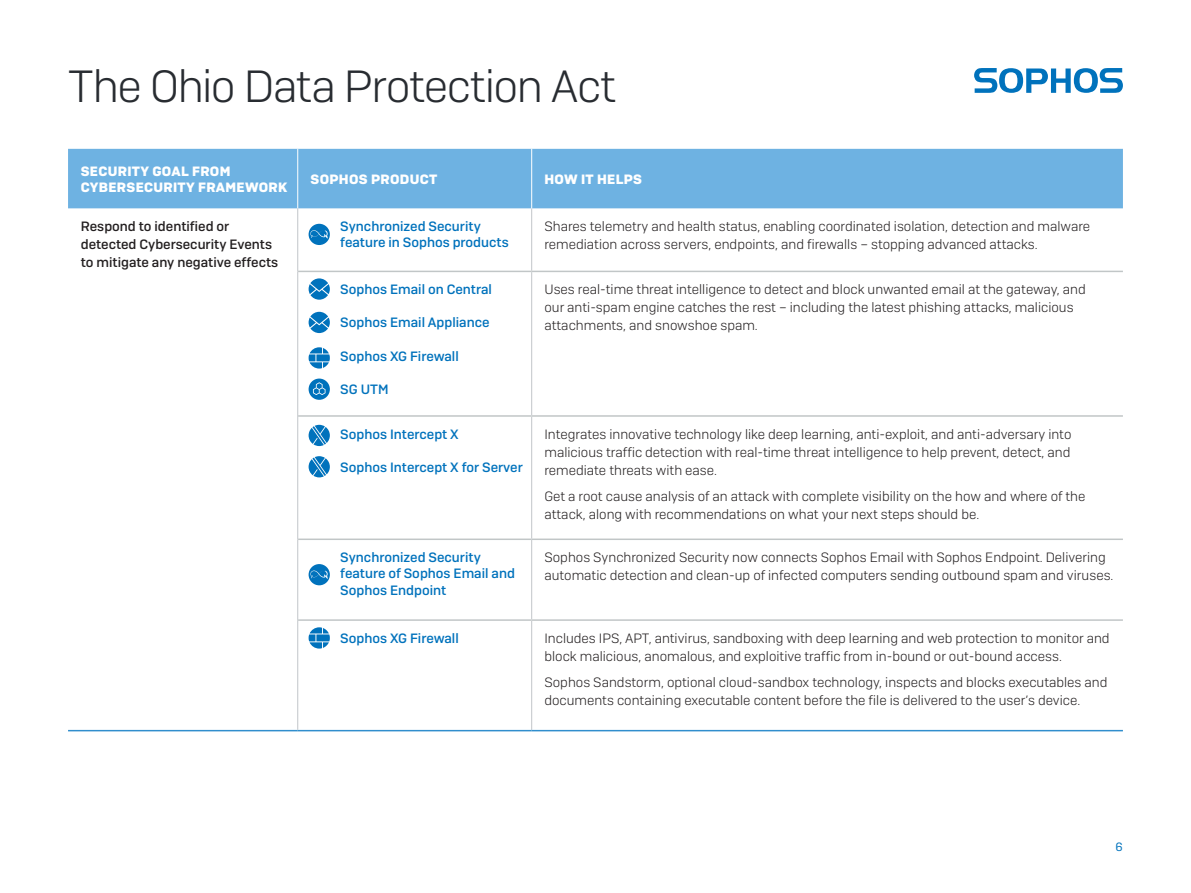
<style>
.page{position:relative;width:1191px;height:893px;background:#fff}
.page>*{position:absolute;margin:0;border:0;box-sizing:border-box;transform-origin:0 0}
.t1{font:300 45px "Sophos Sans";letter-spacing:-.03em;color:#282c31}
.Subhead{font:300 13.5px/18px "Sophos Sans";color:#231f20}
.Subhead-2{font:500 13.5px/16.2px "Sophos Sans";color:#0072bc}
.Subhead-3{font:500 13.5px/18px "Sophos Sans";color:#231f20}
.Subhead-4{font:700 13.5px/16.2px "Sophos Sans";letter-spacing:.025em;color:#fff}
.t2{font:12px "Sophos Sans";color:#0072bc}
</style>
<div class="page">
<svg style="left:974px;top:68px;width:149px;height:25px"></svg>
<div style="left:68px;top:149px;width:1055px;height:59px;background:#6eb2e2"></div>
<hr style="left:531px;top:208px;width:1px;height:63px;background:#c2c6c9">
<hr style="left:531px;top:272px;width:1px;height:143px;background:#c2c6c9">
<hr style="left:531px;top:417px;width:1px;height:122px;background:#c2c6c9">
<hr style="left:531px;top:540px;width:1px;height:79px;background:#c2c6c9">
<hr style="left:531px;top:621px;width:1px;height:109px;background:#c2c6c9">
<hr style="left:297px;top:149px;width:1px;height:59px;background:#fff">
<hr style="left:531px;top:149px;width:1px;height:59px;background:#fff">
<hr style="left:68px;top:730px;width:230px;height:1px;background:#308ecd">
<hr style="left:298px;top:730px;width:233px;height:1px;background:#308ecd">
<hr style="left:531px;top:730px;width:592px;height:1px;background:#308ecd">
<hr style="left:298px;top:271px;width:233px;height:1px;background:#c1c6c7">
<hr style="left:298px;top:415px;width:233px;height:2px;background:#c1c6c7">
<hr style="left:298px;top:539px;width:233px;height:1px;background:#c1c6c7">
<hr style="left:298px;top:619px;width:233px;height:2px;background:#c1c6c7">
<hr style="left:531px;top:271px;width:592px;height:1px;background:#c1c6c7">
<hr style="left:531px;top:415px;width:592px;height:2px;background:#c1c6c7">
<hr style="left:531px;top:539px;width:592px;height:1px;background:#c1c6c7">
<hr style="left:531px;top:619px;width:592px;height:2px;background:#c1c6c7">
<hr style="left:297px;top:208px;width:1px;height:63px;background:#c2c6c9">
<hr style="left:297px;top:271px;width:1px;height:145px;background:#c2c6c9">
<hr style="left:297px;top:416px;width:1px;height:123px;background:#c2c6c9">
<hr style="left:297px;top:539px;width:1px;height:81px;background:#c2c6c9">
<hr style="left:297px;top:620px;width:1px;height:110px;background:#c2c6c9">
<svg style="left:308px;top:425px;width:22px;height:21px"></svg>
<svg style="left:308px;top:456px;width:22px;height:21px"></svg>
<svg style="left:308px;top:379px;width:22px;height:21px"></svg>
<svg style="left:308px;top:347px;width:22px;height:22px"></svg>
<svg style="left:308px;top:627px;width:22px;height:22px"></svg>
<svg style="left:308px;top:278px;width:22px;height:22px"></svg>
<svg style="left:308px;top:312px;width:22px;height:21px"></svg>
<div style="left:308px;top:224px;width:22px;height:21px;background:#0072bc;border-radius:50%"></div>
<svg style="left:310px;top:230px;width:18px;height:8px"></svg>
<div style="left:308px;top:564px;width:22px;height:21px;background:#0072bc;border-radius:50%"></div>
<svg style="left:310px;top:571px;width:18px;height:8px"></svg>
<h1 class="t1" style="left:68px;top:59px;width:549px">The Ohio Data Protection Act</h1>
<p class="Subhead-4" style="left:81px;top:163px;width:208px">SECURITY GOAL FROM<br>CYBERSECURITY FRAMEWORK</p>
<p class="Subhead-4" style="left:310px;top:171px;width:128px">SOPHOS PRODUCT</p>
<p class="Subhead-4" style="left:544px;top:171px;width:99px">HOW IT HELPS</p>
<p class="Subhead-3" style="left:81px;top:217px;width:199px">Respond to identified or detected Cybersecurity Events to mitigate any negative effects</p>
<p class="Subhead-2" style="left:340px;top:217px;width:170px">Synchronized Security feature in Sophos products</p>
<p class="Subhead" style="left:544px;top:217px;width:547px">Shares telemetry and health status, enabling coordinated isolation, detection and malware remediation across servers, endpoints, and firewalls – stopping advanced attacks.</p>
<p class="Subhead-2" style="left:340px;top:281px;width:153px">Sophos Email on Central</p>
<p class="Subhead-2" style="left:340px;top:314px;width:151px">Sophos Email Appliance</p>
<p class="Subhead-2" style="left:340px;top:348px;width:120px">Sophos XG Firewall</p>
<p class="Subhead-2" style="left:340px;top:381px;width:50px">SG UTM</p>
<p class="Subhead" style="left:544px;top:280px;width:543px">Uses real-time threat intelligence to detect and block unwanted email at the gateway, and our anti-spam engine catches the rest – including the latest phishing attacks, malicious attachments, and snowshoe spam.</p>
<p class="Subhead-2" style="left:340px;top:426px;width:120px">Sophos Intercept X</p>
<p class="Subhead-2" style="left:340px;top:459px;width:184px">Sophos Intercept X for Server</p>
<p class="Subhead" style="left:544px;top:425px;width:528px;text-align:justify">Integrates innovative technology like deep learning, anti-exploit, and anti-adversary into malicious traffic detection with real-time threat intelligence to help prevent, detect, and remediate threats with ease.</p>
<p class="Subhead" style="left:544px;top:487px;width:542px">Get a root cause analysis of an attack with complete visibility on the how and where of the attack, along with recommendations on what your next steps should be.</p>
<p class="Subhead-2" style="left:340px;top:549px;width:176px">Synchronized Security feature of Sophos Email and<br>Sophos Endpoint</p>
<p class="Subhead" style="left:544px;top:548px;width:570px">Sophos Synchronized Security now connects Sophos Email with Sophos Endpoint. Delivering automatic detection and clean-up of infected computers sending outbound spam and viruses.</p>
<p class="Subhead-2" style="left:340px;top:630px;width:120px">Sophos XG Firewall</p>
<p class="Subhead" style="left:544px;top:629px;width:567px">Includes IPS, APT, antivirus, sandboxing with deep learning and web protection to monitor and block malicious, anomalous, and exploitive traffic from in-bound or out-bound access.</p>
<p class="Subhead" style="left:544px;top:673px;width:564px">Sophos Sandstorm, optional cloud-sandbox technology, inspects and blocks executables and documents containing executable content before the file is delivered to the user’s device.</p>
<p class="t2" style="left:1115px;top:840px;width:9px">6</p>
</div>
